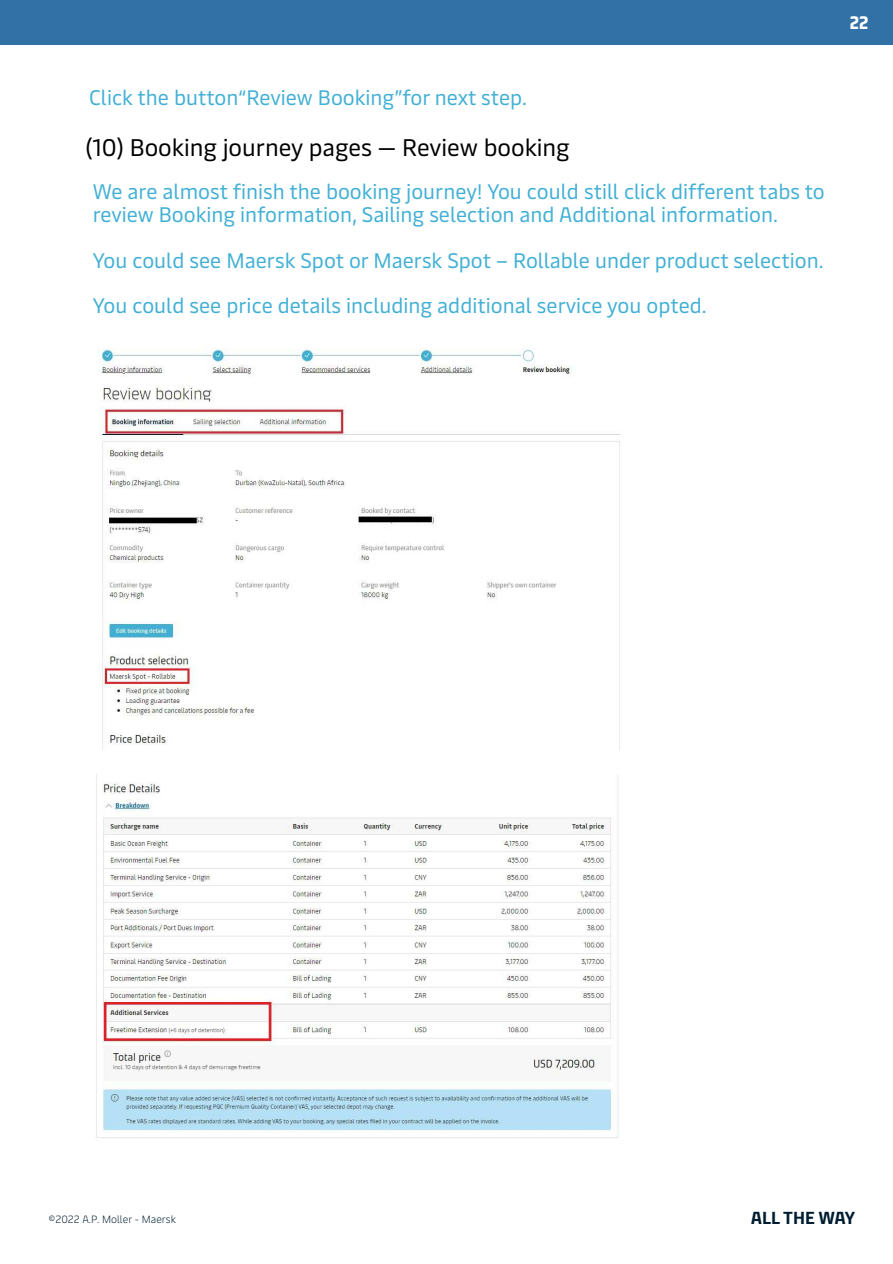
<style>
.page{position:relative;width:893px;height:1264px;background:#fff}
.page>*{position:absolute;margin:0;border:0;box-sizing:border-box;transform-origin:0 0}
.t1{font:24px "Maersk Text";color:#000}
.t2{font:21px/22.8px "Maersk Text";color:#42b0d5}
.t3{font:700 18px "Maersk Headline";color:#fff}
.t4{font:700 17.25px "Maersk Text";color:#001e31}
.t5{font:300 10.5px "Maersk Text";color:#001e31}
</style>
<div class="page">
<div style="left:0;top:0;width:893px;height:44px;background:#3171a6"></div>
<img style="left:96px;top:774px;width:523px;height:364px">
<img style="left:98px;top:348px;width:522px;height:401px">
<p class="t2" style="left:89px;top:87px;width:439px">Click the button“Review Booking”for next step.</p>
<p class="t1" style="left:85px;top:137px;width:486px">(10) Booking journey pages — Review booking</p>
<p class="t2" style="left:93px;top:182px;width:734px">We are almost finish the booking journey! You could still click different tabs to review Booking information, Sailing selection and Additional information.</p>
<p class="t2" style="left:93px;top:239px;width:732px;line-height:45.6px">You could see Maersk Spot or Maersk Spot – Rollable under product selection.<br>You could see price details including additional service you opted.</p>
<p class="t3" style="left:850px;top:13px;width:20px">22</p>
<p class="t5" style="left:48px;top:1212px;width:129px">©2022 A.P. Moller - Maersk</p>
<p class="t4" style="left:751px;top:1207px;width:106px">ALL THE WAY</p>
</div>
